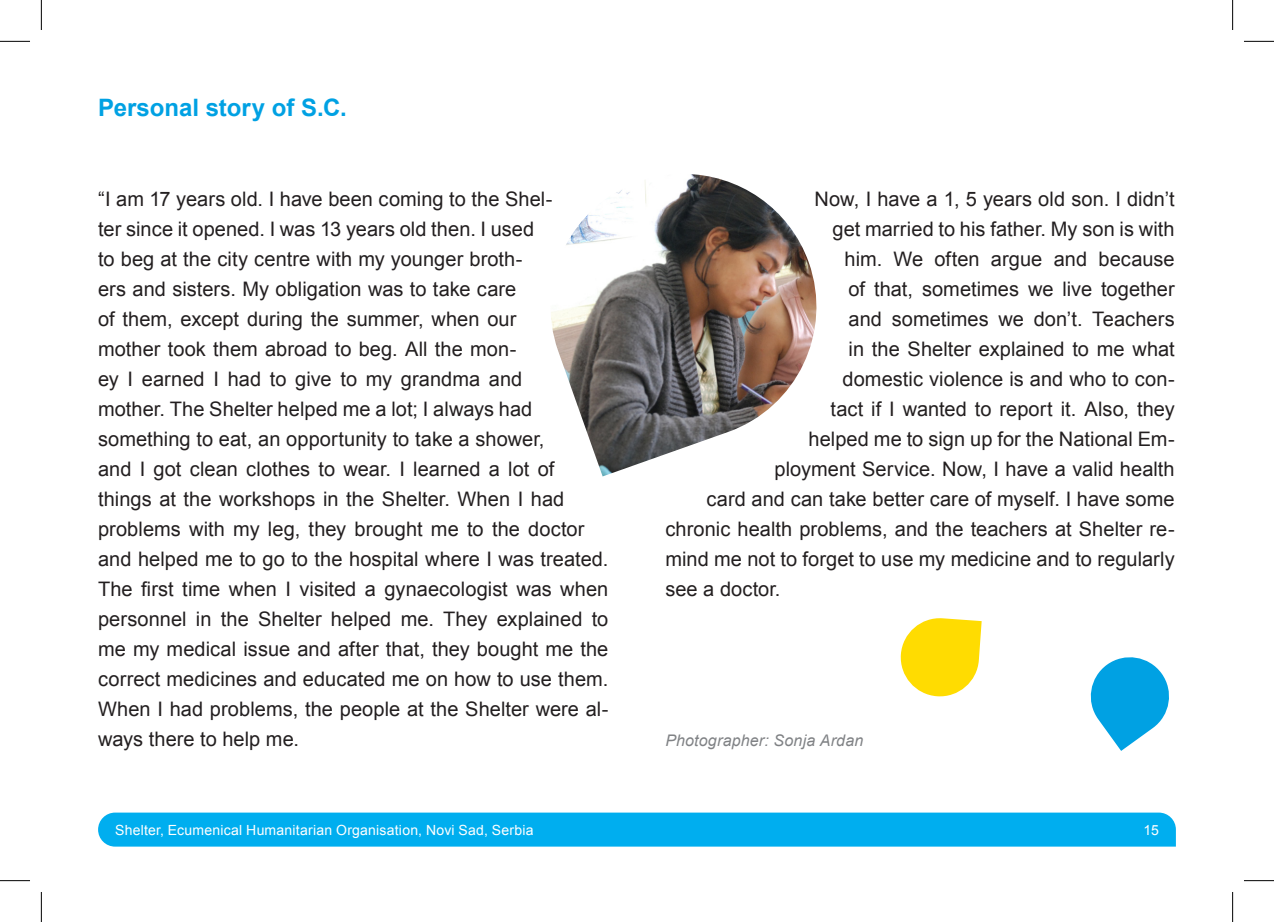
<style>
.page{position:relative;width:1274px;height:922px;background:#fff}
.page>*{position:absolute;margin:0;border:0;box-sizing:border-box;transform-origin:0 0}
.Subtitle{font:700 24px "Arial";color:#00a1e3}
.t1{font:20px/30px "Arial";letter-spacing:.005em;color:#231f20}
.t2{font:italic 16px "Arial";letter-spacing:.01em;color:#808285}
.t3{font:14px "Arial";letter-spacing:.015em;color:#fff}
</style>
<div class="page">
<div style="left:98px;top:812px;width:1077px;height:34px;background:#00aeef"></div>
<svg style="left:900px;top:618px;width:81px;height:79px"></svg>
<svg style="left:1090px;top:657px;width:79px;height:94px"></svg>
<img style="left:551px;top:174px;width:266px;height:302px">
<hr style="left:0;top:41px;width:30px;height:1px;background:#000">
<hr style="left:1243px;top:41px;width:30px;height:1px;background:#000">
<hr style="left:0;top:880px;width:30px;height:1px;background:#000">
<hr style="left:1243px;top:880px;width:30px;height:1px;background:#000">
<hr style="left:41px;top:0;width:1px;height:30px;background:#000">
<hr style="left:41px;top:892px;width:1px;height:30px;background:#000">
<hr style="left:1232px;top:0;width:1px;height:30px;background:#000">
<hr style="left:1232px;top:892px;width:1px;height:30px;background:#000">
<p class="Subtitle" style="left:98px;top:91px;width:250px">Personal story of S.C.</p>
<p class="t1" style="left:98px;top:184px;width:512px">“I am 17 years old. I have been coming to the Shel-<br>ter since it opened. I was 13 years old then. I used<br>to beg at the city centre with my younger broth-<br>ers and sisters. My obligation was to take care<br>of them, except during the summer, when our<br>mother took them abroad to beg. All the mon-<br>ey I earned I had to give to my grandma and<br>mother. The Shelter helped me a lot; I always had something to eat, an opportunity to take a shower,<br>and I got clean clothes to wear. I learned a lot of things at the workshops in the Shelter. When I had problems with my leg, they brought me to the doctor and helped me to go to the hospital where I was treated.<br>The first time when I visited a gynaecologist was when personnel in the Shelter helped me. They explained to me my medical issue and after that, they bought me the correct medicines and educated me on how to use them.<br>When I had problems, the people at the Shelter were al&shy;ways there to help me.</p>
<p class="t1" style="left:814px;top:184px;width:362px">Now, I have a 1, 5 years old son. I didn’t</p>
<p class="t1" style="left:832px;top:214px;width:343px">get married to his father. My son is with</p>
<p class="t1" style="left:844px;top:244px;width:332px">him. We often argue and because</p>
<p class="t1" style="left:848px;top:274px;width:328px">of that, sometimes we live together</p>
<p class="t1" style="left:848px;top:304px;width:327px">and sometimes we don’t. Teachers</p>
<p class="t1" style="left:848px;top:334px;width:328px">in the Shelter explained to me what</p>
<p class="t1" style="left:842px;top:364px;width:334px">domestic violence is and who to con-</p>
<p class="t1" style="left:830px;top:394px;width:346px">tact if I wanted to report it. Also, they</p>
<p class="t1" style="left:808px;top:424px;width:368px">helped me to sign up for the National Em-</p>
<p class="t1" style="left:774px;top:454px;width:402px">ployment Service. Now, I have a valid health</p>
<p class="t1" style="left:706px;top:484px;width:470px">card and can take better care of myself. I have some</p>
<p class="t1" style="left:665px;top:514px;width:511px">chronic health problems, and the teachers at Shelter re-</p>
<p class="t1" style="left:665px;top:544px;width:511px">mind me not to forget to use my medicine and to regularly</p>
<p class="t1" style="left:665px;top:574px;width:117px">see a doctor.</p>
<p class="t2" style="left:665px;top:730px;width:199px">Photographer: Sonja Ardan</p>
<p class="t3" style="left:115px;top:821px;width:420px">Shelter, Ecumenical Humanitarian Organisation, Novi Sad, Serbia</p>
<p class="t3" style="left:1143px;top:821px;width:17px">15</p>
</div>
